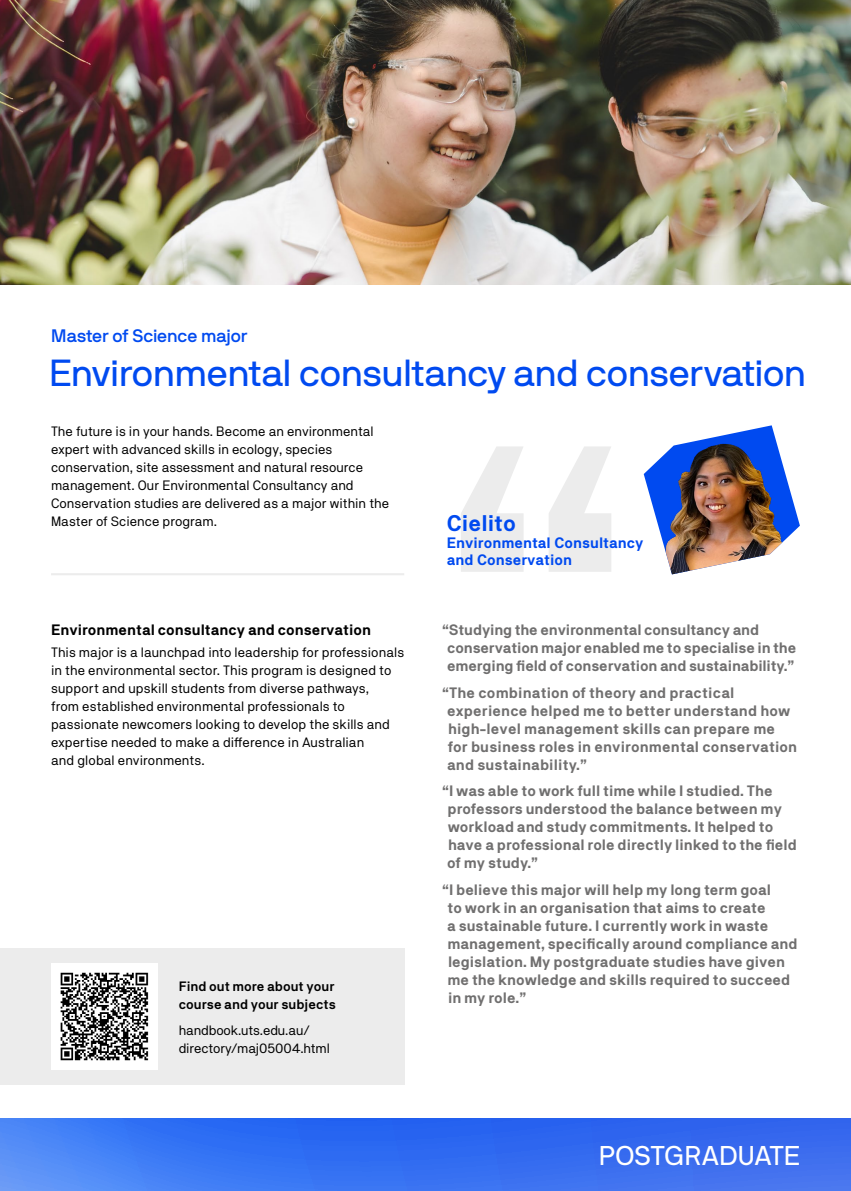
<style>
.page{position:relative;width:851px;height:1191px;background:#fff}
.page>*{position:absolute;margin:0;border:0;box-sizing:border-box;transform-origin:0 0}
.t1{font:37.5px "NB International Pro";letter-spacing:-.01em;color:#004af0}
.t2{font:27px "NB International Pro";letter-spacing:.015em;color:#fff}
.t3{font:700 22.5px "NB Akademie";color:#004af0}
.t4{font:500 18px "NB International Pro";letter-spacing:-.005em;color:#004af0}
.t5{font:700 15px/18px "NB Akademie";color:#706f6f}
.t6{font:700 15px "NB Akademie";color:#000}
.t7{font:700 15px/17.2px "NB Akademie";color:#004af0}
.t8{font:13.5px/18px "NB Akademie";color:#000}
.t9{font:600 13.5px/18px "NB Akademie";color:#000}
</style>
<div class="page">
<svg style="left:0;top:1118px;width:850px;height:73px;background:#3871f1"></svg>
<img style="left:0;top:0;width:850px;height:285px">
<hr style="left:51px;top:573px;width:353px;height:2px;background:#ececec">
<div style="left:0;top:948px;width:404px;height:136px;background:#ececec"></div>
<img style="left:51px;top:963px;width:106px;height:106px">
<svg style="left:461px;top:446px;width:150px;height:126px"></svg>
<img style="left:643px;top:425px;width:156px;height:149px">
<p class="t4" style="left:51px;top:325px;width:197px">Master of Science major</p>
<h1 class="t1" style="left:49px;top:351px;width:758px">Environmental consultancy and conservation</h1>
<p class="t8" style="left:51px;top:422px;width:339px">The future is in your hands. Become an environmental expert with advanced skills in ecology, species conservation, site assessment and natural resource management. Our Environmental Consultancy and Conservation studies are delivered as a major within the Master of Science program.</p>
<p class="t6" style="left:51px;top:621px;width:321px">Environmental consultancy and conservation</p>
<p class="t8" style="left:51px;top:643px;width:354px">This major is a launchpad into leadership for professionals in the environmental sector. This program is designed to support and upskill students from diverse pathways,<br>from established environmental professionals to passionate newcomers looking to develop the skills and expertise needed to make a difference in Australian<br>and global environments.</p>
<p class="t9" style="left:179px;top:976px;width:159px">Find out more about your course and your subjects</p>
<p class="t8" style="left:179px;top:1021px;width:153px">handbook.uts.edu.au/ directory/maj05004.html</p>
<h3 class="t3" style="left:446px;top:509px;width:71px">Cielito</h3>
<p class="t7" style="left:446px;top:534px;width:198px">Environmental Consultancy and Conservation</p>
<p class="t5" style="left:447px;top:620px;width:350px;text-indent:-5px">“Studying the environmental consultancy and conservation major enabled me to specialise in the emerging field of conservation and sustainability.”</p>
<p class="t5" style="left:447px;top:683px;width:351px;text-indent:-5px">“The combination of theory and practical experience helped me to better understand how high-level management skills can prepare me for business roles in environmental conservation and sustainability.”</p>
<p class="t5" style="left:447px;top:781px;width:351px;text-indent:-5px">“I was able to work full time while I studied. The professors understood the balance between my workload and study commitments. It helped to have a professional role directly linked to the field of my study.”</p>
<p class="t5" style="left:447px;top:880px;width:352px;text-indent:-5px">“I believe this major will help my long term goal<br>to work in an organisation that aims to create<br>a sustainable future. I currently work in waste management, specifically around compliance and legislation. My postgraduate studies have given me the knowledge and skills required to succeed in my role.”</p>
<h2 class="t2" style="left:598px;top:1140px;width:203px">POSTGRADUATE</h2>
</div>
